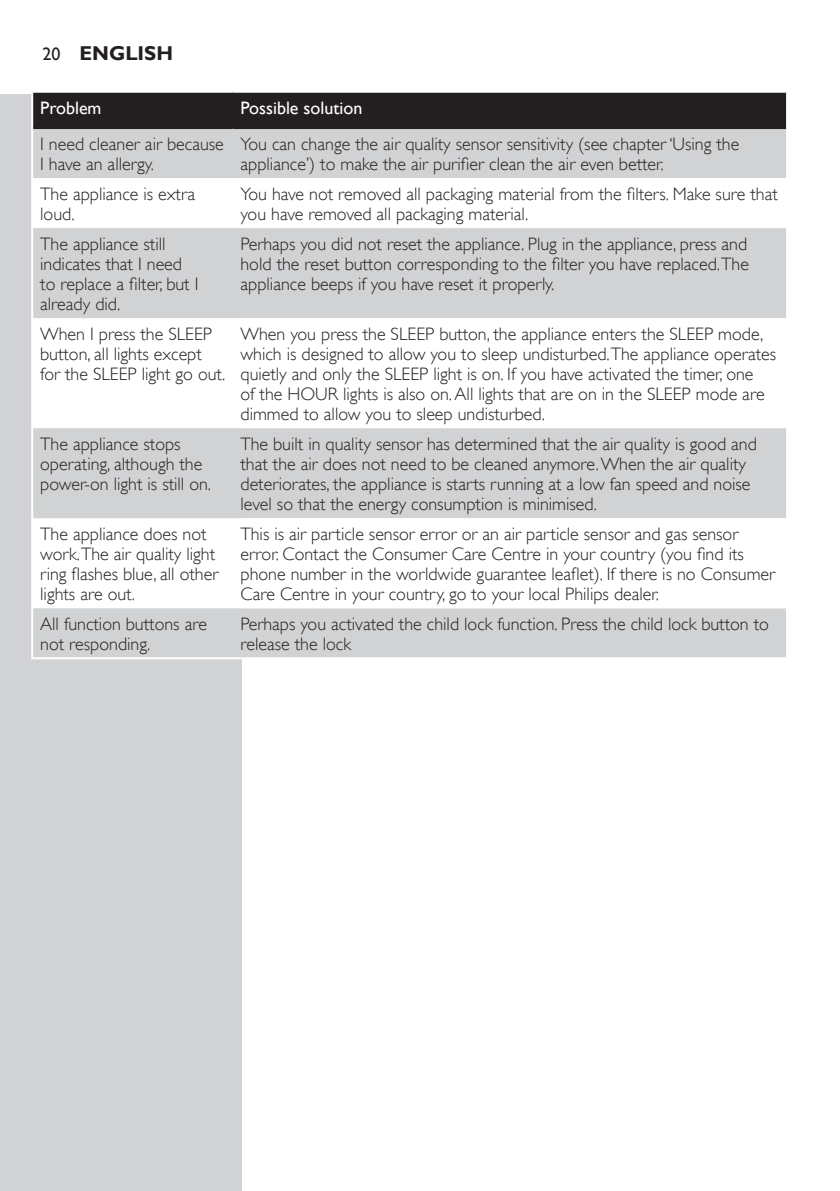
<style>
.page{position:relative;width:840px;height:1191px;background:#fff}
.page>*{position:absolute;margin:0;border:0;box-sizing:border-box;transform-origin:0 0}
.t1{font:700 20px "Gill Sans Alt One WGL";color:#231f20}
.t2{font:18px/20px "Gill Sans Alt One WGL Light";color:#231f20}
.t3{font:18px "Gill Sans Alt One WGL";color:#fff}
.s1{font-weight:400;font-size:18px}
</style>
<div class="page">
<div style="left:0;top:95px;width:241px;height:1096px;background:#d1d2d4"></div>
<div style="left:33px;top:93px;width:752px;height:34px;background:#231f20"></div>
<div style="left:33px;top:129px;width:752px;height:528px;background:#d1d2d4"></div>
<svg style="left:33px;top:178px;width:752px;height:430px"></svg>
<hr style="left:31px;top:93px;width:2px;height:35px;background:#fff">
<hr style="left:31px;top:128px;width:2px;height:50px;background:#fff">
<hr style="left:31px;top:178px;width:2px;height:50px;background:#fff">
<hr style="left:31px;top:228px;width:2px;height:90px;background:#fff">
<hr style="left:31px;top:318px;width:2px;height:110px;background:#fff">
<hr style="left:31px;top:428px;width:2px;height:90px;background:#fff">
<hr style="left:31px;top:518px;width:2px;height:90px;background:#fff">
<hr style="left:31px;top:608px;width:2px;height:49px;background:#fff">
<hr style="left:31px;top:657px;width:201px;height:2px;background:#fff">
<hr style="left:232px;top:657px;width:555px;height:2px;background:#fff">
<hr style="left:33px;top:127px;width:199px;height:2px;background:#231f20">
<hr style="left:232px;top:127px;width:553px;height:2px;background:#231f20">
<p class="t1" style="left:43px;top:40px;width:132px"><span class="s1">20</span> English</p>
<p class="t3" style="left:40px;top:96px;width:63px">Problem</p>
<p class="t3" style="left:240px;top:96px;width:123px">Possible solution</p>
<p class="t2" style="left:40px;top:134px;width:185px">I need cleaner air because<br>I have an allergy.</p>
<p class="t2" style="left:240px;top:134px;width:500px">You can change the air quality sensor sensitivity (see chapter ‘Using the appliance’) to make the air purifier clean the air even better.</p>
<p class="t2" style="left:40px;top:184px;width:156px">The appliance is extra loud.</p>
<p class="t2" style="left:240px;top:184px;width:538px">You have not removed all packaging material from the filters. Make sure that you have removed all packaging material.</p>
<p class="t2" style="left:40px;top:234px;width:160px">The appliance still indicates that I need to replace a filter, but I already did.</p>
<p class="t2" style="left:240px;top:234px;width:509px;text-align:justify">Perhaps you did not reset the appliance. Plug in the appliance, press and hold the reset button corresponding to the filter you have replaced.The appliance beeps if you have reset it properly.</p>
<p class="t2" style="left:40px;top:324px;width:186px">When I press the SLEEP button, all lights except for the SLEEP light go out.</p>
<p class="t2" style="left:240px;top:324px;width:537px">When you press the SLEEP button, the appliance enters the SLEEP mode, which is designed to allow you to sleep undisturbed.The appliance operates quietly and only the SLEEP light is on. If you have activated the timer, one<br>of the HOUR lights is also on. All lights that are on in the SLEEP mode are dimmed to allow you to sleep undisturbed.</p>
<p class="t2" style="left:40px;top:434px;width:172px">The appliance stops operating, although the power-on light is still on.</p>
<p class="t2" style="left:240px;top:434px;width:517px">The built in quality sensor has determined that the air quality is good and that the air does not need to be cleaned anymore. When the air quality deteriorates, the appliance is starts running at a low fan speed and noise level so that the energy consumption is minimised.</p>
<p class="t2" style="left:40px;top:524px;width:179px">The appliance does not work.The air quality light ring flashes blue, all other lights are out.</p>
<p class="t2" style="left:240px;top:524px;width:536px">This is air particle sensor error or an air particle sensor and gas sensor error. Contact the Consumer Care Centre in your country (you find its phone number in the worldwide guarantee leaflet). If there is no Consumer Care Centre in your country, go to your local Philips dealer.</p>
<p class="t2" style="left:40px;top:614px;width:168px">All function buttons are not responding.</p>
<p class="t2" style="left:240px;top:614px;width:529px">Perhaps you activated the child lock function. Press the child lock button to release the lock</p>
</div>
